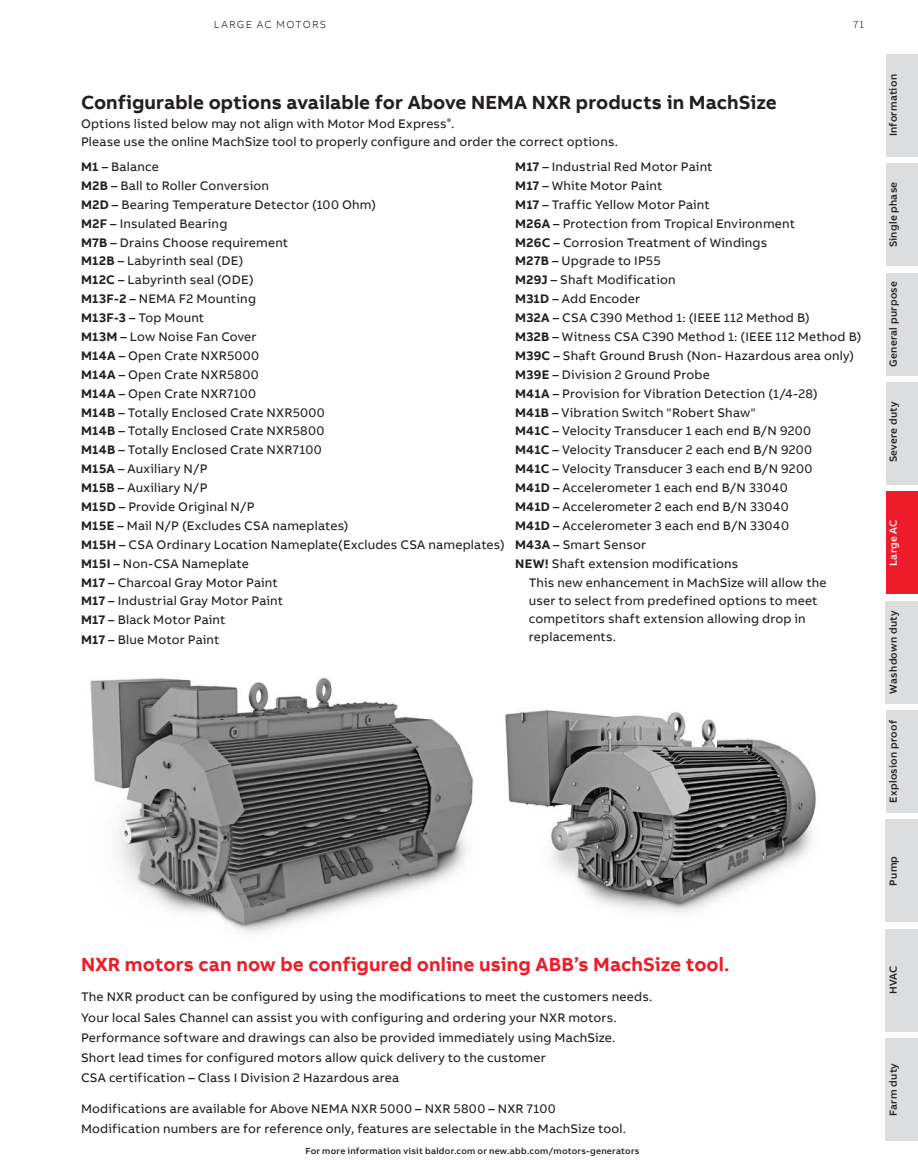
<style>
.page{position:relative;width:918px;height:1175px;background:#fff}
.page>*{position:absolute;margin:0;border:0;box-sizing:border-box;transform-origin:0 0}
.t1{font:700 19.5px "AB Bvoice";letter-spacing:.005em;color:#231f20}
.t2{font:700 19.5px "AB Bvoice";letter-spacing:.005em;color:#ee1c28}
.t3{font:12.75px/20.1px "AB Bvoice";letter-spacing:.015em;color:#231f20}
.t4{font:500 10.5px "AB Bvoice";letter-spacing:.025em;color:#231f20}
.t5{font:300 10.5px "AB Bvoice";letter-spacing:.12em;color:#231f20}
.t6{font:500 10.5px "AB Bvoice";letter-spacing:.025em;color:#fff}
.t7{font:500 9px "AB Bvoice";letter-spacing:.03em;color:#231f20}
.s1{font-weight:700}
</style>
<div class="page">
<img style="left:90px;top:678px;width:383px;height:255px">
<img style="left:505px;top:710px;width:311px;height:203px">
<div style="left:886px;top:54px;width:32px;height:103px;background:#dcdddf"></div>
<div style="left:886px;top:163px;width:32px;height:103px;background:#dcdddf"></div>
<div style="left:886px;top:273px;width:32px;height:102px;background:#dcdddf"></div>
<div style="left:886px;top:382px;width:32px;height:102px;background:#dcdddf"></div>
<div style="left:886px;top:491px;width:32px;height:103px;background:#ee1c28"></div>
<div style="left:886px;top:600px;width:32px;height:103px;background:#dcdddf"></div>
<div style="left:886px;top:710px;width:32px;height:102px;background:#dcdddf"></div>
<div style="left:886px;top:819px;width:32px;height:103px;background:#dcdddf"></div>
<div style="left:886px;top:928px;width:32px;height:103px;background:#dcdddf"></div>
<div style="left:886px;top:1038px;width:32px;height:102px;background:#dcdddf"></div>
<p class="t5" style="left:214px;top:18px;width:114px">LARGE AC MOTORS</p>
<p class="t5" style="left:853px;top:18px;width:12px">71</p>
<h1 class="t1" style="left:81px;top:90px;width:697px">Configurable options available for Above NEMA NXR products in MachSize</h1>
<p class="t3" style="left:81px;top:115px;width:539px;line-height:18px">Options listed below may not align with Motor Mod Express<sup>®</sup>.<br>Please use the online MachSize tool to properly configure and order the correct options.</p>
<p class="t3" style="left:81px;top:157px;width:79px"><span class="s1">M1</span> – Balance</p>
<p class="t3" style="left:515px;top:157px;width:199px"><span class="s1">M17</span> – Industrial Red Motor Paint</p>
<p class="t3" style="left:81px;top:175px;width:190px"><span class="s1">M2B</span> – Ball to Roller Conversion</p>
<p class="t3" style="left:515px;top:175px;width:149px"><span class="s1">M17</span> – White Motor Paint</p>
<p class="t3" style="left:81px;top:194px;width:296px"><span class="s1">M2D</span> – Bearing Temperature Detector (100 Ohm)</p>
<p class="t3" style="left:515px;top:194px;width:196px"><span class="s1">M17</span> – Traffic Yellow Motor Paint</p>
<p class="t3" style="left:81px;top:213px;width:148px"><span class="s1">M2F</span> – Insulated Bearing</p>
<p class="t3" style="left:515px;top:213px;width:281px"><span class="s1">M26A</span> – Protection from Tropical Environment</p>
<p class="t3" style="left:81px;top:232px;width:209px"><span class="s1">M7B</span> – Drains Choose requirement</p>
<p class="t3" style="left:515px;top:232px;width:254px"><span class="s1">M26C</span> – Corrosion Treatment of Windings</p>
<p class="t3" style="left:81px;top:251px;width:164px"><span class="s1">M12B</span> – Labyrinth seal (DE)</p>
<p class="t3" style="left:515px;top:251px;width:147px"><span class="s1">M27B</span> – Upgrade to IP55</p>
<p class="t3" style="left:81px;top:270px;width:174px"><span class="s1">M12C</span> – Labyrinth seal (ODE)</p>
<p class="t3" style="left:515px;top:270px;width:162px"><span class="s1">M29J</span> – Shaft Modification</p>
<p class="t3" style="left:81px;top:289px;width:177px"><span class="s1">M13F-2</span> – NEMA F2 Mounting</p>
<p class="t3" style="left:515px;top:289px;width:126px"><span class="s1">M31D</span> – Add Encoder</p>
<p class="t3" style="left:81px;top:308px;width:125px"><span class="s1">M13F-3</span> – Top Mount</p>
<p class="t3" style="left:515px;top:308px;width:296px"><span class="s1">M32A</span> – CSA C390 Method 1: (IEEE 112 Method B)</p>
<p class="t3" style="left:81px;top:327px;width:177px"><span class="s1">M13M</span> – Low Noise Fan Cover</p>
<p class="t3" style="left:515px;top:327px;width:348px"><span class="s1">M32B</span> – Witness CSA C390 Method 1: (IEEE 112 Method B)</p>
<p class="t3" style="left:81px;top:345px;width:180px"><span class="s1">M14A</span> – Open Crate NXR5000</p>
<p class="t3" style="left:515px;top:345px;width:340px"><span class="s1">M39C</span> – Shaft Ground Brush (Non- Hazardous area only)</p>
<p class="t3" style="left:81px;top:364px;width:179px"><span class="s1">M14A</span> – Open Crate NXR5800</p>
<p class="t3" style="left:515px;top:364px;width:196px"><span class="s1">M39E</span> – Division 2 Ground Probe</p>
<p class="t3" style="left:81px;top:383px;width:176px"><span class="s1">M14A</span> – Open Crate NXR7100</p>
<p class="t3" style="left:515px;top:383px;width:304px"><span class="s1">M41A</span> – Provision for Vibration Detection (1/4-28)</p>
<p class="t3" style="left:81px;top:402px;width:245px"><span class="s1">M14B</span> – Totally Enclosed Crate NXR5000</p>
<p class="t3" style="left:515px;top:402px;width:242px"><span class="s1">M41B</span> – Vibration Switch "Robert Shaw"</p>
<p class="t3" style="left:81px;top:421px;width:245px"><span class="s1">M14B</span> – Totally Enclosed Crate NXR5800</p>
<p class="t3" style="left:515px;top:421px;width:298px"><span class="s1">M41C</span> – Velocity Transducer 1 each end B/N 9200</p>
<p class="t3" style="left:81px;top:440px;width:242px"><span class="s1">M14B</span> – Totally Enclosed Crate NXR7100</p>
<p class="t3" style="left:515px;top:440px;width:299px"><span class="s1">M41C</span> – Velocity Transducer 2 each end B/N 9200</p>
<p class="t3" style="left:81px;top:459px;width:128px"><span class="s1">M15A</span> – Auxiliary N/P</p>
<p class="t3" style="left:515px;top:459px;width:299px"><span class="s1">M41C</span> – Velocity Transducer 3 each end B/N 9200</p>
<p class="t3" style="left:81px;top:478px;width:128px"><span class="s1">M15B</span> – Auxiliary N/P</p>
<p class="t3" style="left:515px;top:478px;width:274px"><span class="s1">M41D</span> – Accelerometer 1 each end B/N 33040</p>
<p class="t3" style="left:81px;top:496px;width:175px"><span class="s1">M15D</span> – Provide Original N/P</p>
<p class="t3" style="left:515px;top:496px;width:275px"><span class="s1">M41D</span> – Accelerometer 2 each end B/N 33040</p>
<p class="t3" style="left:81px;top:515px;width:269px"><span class="s1">M15E</span> – Mail N/P (Excludes CSA nameplates)</p>
<p class="t3" style="left:81px;top:516px;width:709px;line-height:18.9px;text-indent:434px"><span class="s1">M41D</span> – Accelerometer 3 each end B/N 33040<br><span class="s1">M15H</span> – CSA Ordinary Location Nameplate(Excludes CSA nameplates) <span class="s1">M43A</span> – Smart Sensor<br><span class="s1">M15I</span> – Non-CSA Nameplate</p>
<p class="t3" style="left:515px;top:553px;width:225px"><span class="s1">NEW!</span> Shaft extension modifications</p>
<p class="t3" style="left:81px;top:572px;width:198px"><span class="s1">M17</span> – Charcoal Gray Motor Paint</p>
<p class="t3" style="left:529px;top:573px;width:299px;line-height:18px">This new enhancement in MachSize will allow the user to select from predefined options to meet competitors shaft extension allowing drop in replacements.</p>
<p class="t3" style="left:81px;top:591px;width:204px;line-height:19.2px"><span class="s1">M17</span> – Industrial Gray Motor Paint<br><span class="s1">M17</span> – Black Motor Paint<br><span class="s1">M17</span> – Blue Motor Paint</p>
<p class="t4" style="left:887px;top:136px;width:64px;rotate:-90deg">Information</p>
<p class="t4" style="left:887px;top:247px;width:67px;rotate:-90deg">Single phase</p>
<p class="t4" style="left:887px;top:367px;width:87px;rotate:-90deg">General purpose</p>
<p class="t4" style="left:887px;top:462px;width:62px;rotate:-90deg">Severe duty</p>
<p class="t6" style="left:887px;top:566px;width:48px;rotate:-90deg">Large AC</p>
<p class="t4" style="left:887px;top:693px;width:84px;rotate:-90deg">Washdown duty</p>
<p class="t4" style="left:887px;top:802px;width:84px;rotate:-90deg">Explosion proof</p>
<p class="t4" style="left:887px;top:885px;width:31px;rotate:-90deg">Pump</p>
<h1 class="t2" style="left:81px;top:951px;width:650px">NXR motors can now be configured online using ABB’s MachSize tool.</h1>
<p class="t3" style="left:81px;top:987px;width:573px">The NXR product can be configured by using the modifications to meet the customers needs.<br>Your local Sales Channel can assist you with configuring and ordering your NXR motors.<br>Performance software and drawings can also be provided immediately using MachSize.<br>Short lead times for configured motors allow quick delivery to the customer<br>CSA certification – Class I Division 2 Hazardous area</p>
<p class="t3" style="left:81px;top:1098px;width:547px">Modifications are available for Above NEMA NXR 5000 – NXR 5800 – NXR 7100<br>Modification numbers are for reference only, features are selectable in the MachSize tool.</p>
<p class="t7" style="left:305px;top:1145px;width:336px">For more information visit baldor.com or new.abb.com/motors-generators</p>
<p class="t4" style="left:887px;top:994px;width:30px;rotate:-90deg">HVAC</p>
<p class="t4" style="left:887px;top:1115px;width:54px;rotate:-90deg">Farm duty</p>
</div>
